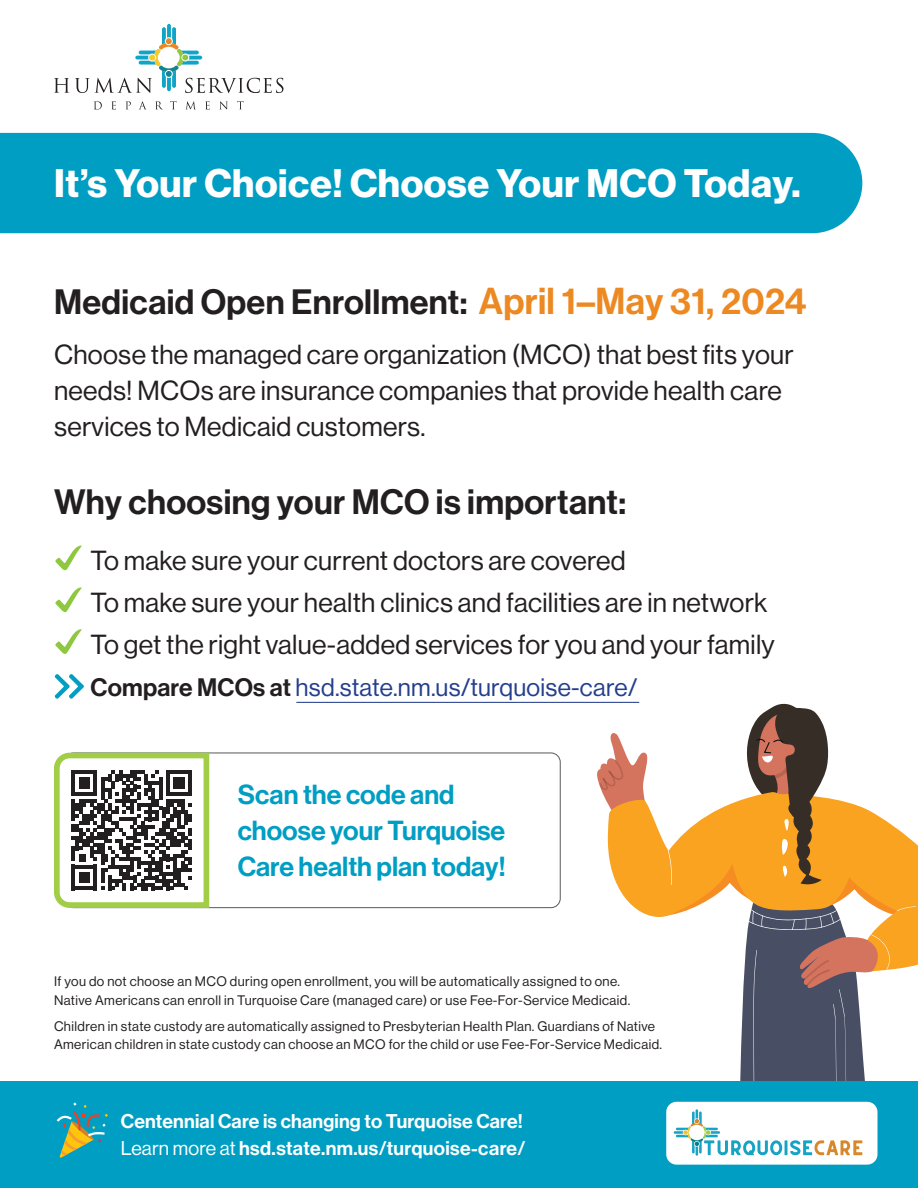
<style>
.page{position:relative;width:918px;height:1188px;background:#fff}
.page>*{position:absolute;margin:0;border:0;box-sizing:border-box;transform-origin:0 0}
.t1{font:39px "N Haas Grotesk DS Pro 75 Bd";letter-spacing:.015em;color:#fff}
.t2{font:34.5px "N Haas Grotesk DS Pro 65 Md";letter-spacing:.01em;color:#231f20}
.t3{font:27px/36px "N Haas Grotesk DS Pro 55 Rg";letter-spacing:.01em;color:#231f20}
.t4{font:27px/36px "N Haas Grotesk DS Pro 65 Md";color:#009ec3}
.t5{font:24.75px "N Haas Grotesk DS Pro 55 Rg";letter-spacing:.01em;color:#253f8e}
.t6{font:19.5px "N Haas Grotesk DS Pro 65 Md";letter-spacing:.01em;color:#fff}
.t7{font:13.5px/18.8px "N Haas Grotesk DS Pro 55 Rg";letter-spacing:.03em;color:#231f20}
.s1{font-size:36.75px;color:#ec8922}
.s2{font-family:"N Haas Grotesk DS Pro 65 Md";color:#231f20}
.s3{font-family:"N Haas Grotesk DS Pro 55 Rg"}
</style>
<div class="page">
<svg style="left:55px;top:629px;width:27px;height:25px"></svg>
<svg style="left:55px;top:587px;width:27px;height:26px"></svg>
<svg style="left:55px;top:545px;width:27px;height:26px"></svg>
<div style="left:64px;top:753px;width:497px;height:155px;border:1px solid #57585a;border-radius:9px"></div>
<svg style="left:54px;top:752px;width:158px;height:157px"></svg>
<div style="left:0;top:1081px;width:918px;height:107px;background:#009ec3"></div>
<svg style="left:57px;top:1102px;width:51px;height:56px"></svg>
<div style="left:666px;top:1102px;width:212px;height:63px;background:#fff;border-radius:10px"></div>
<svg style="left:597px;top:704px;width:319px;height:452px"></svg>
<svg style="left:54px;top:674px;width:30px;height:25px"></svg>
<hr style="left:296px;top:702px;width:343px;height:1px;background:#253f8e">
<svg style="left:54px;top:78px;width:15px;height:15px"></svg>
<svg style="left:75px;top:78px;width:14px;height:15px"></svg>
<svg style="left:94px;top:101px;width:8px;height:9px"></svg>
<svg style="left:111px;top:101px;width:5px;height:8px"></svg>
<svg style="left:126px;top:101px;width:5px;height:8px"></svg>
<svg style="left:139px;top:101px;width:7px;height:8px"></svg>
<svg style="left:155px;top:101px;width:7px;height:8px"></svg>
<svg style="left:170px;top:101px;width:7px;height:8px"></svg>
<svg style="left:186px;top:101px;width:9px;height:8px"></svg>
<svg style="left:205px;top:101px;width:5px;height:8px"></svg>
<svg style="left:220px;top:101px;width:8px;height:8px"></svg>
<svg style="left:237px;top:101px;width:7px;height:8px"></svg>
<svg style="left:95px;top:24px;width:189px;height:69px"></svg>
<div style="left:0;top:133px;width:862px;height:100px;background:#009ec3"></div>
<p class="t1" style="left:54px;top:161px;width:748px">It’s Your Choice! Choose Your MCO Today.</p>
<p class="t2" style="left:54px;top:281px;width:754px">Medicaid Open Enrollment: <span class="s1">April 1–May 31, 2024</span></p>
<p class="t3" style="left:54px;top:336px;width:741px">Choose the managed care organization (MCO) that best fits your needs! MCOs are insurance companies that provide health care services to Medicaid customers.</p>
<p class="t2" style="left:54px;top:482px;width:574px">Why choosing your MCO is important:</p>
<p class="t3" style="left:90px;top:543px;width:537px">To make sure your current doctors are covered</p>
<p class="t3" style="left:90px;top:585px;width:679px">To make sure your health clinics and facilities are in network</p>
<p class="t3" style="left:90px;top:627px;width:686px">To get the right value-added services for you and your family</p>
<p class="t5" style="left:90px;top:673px;width:549px"><span class="s2">Compare MCOs at</span> hsd.state.nm.us/turquoise-care/</p>
<p class="t4" style="left:238px;top:777px;width:269px">Scan the code and choose your Turquoise<br>Care health plan today!</p>
<p class="t7" style="left:54px;top:972px;width:578px">If you do not choose an MCO during open enrollment, you will be automatically assigned to one.<br>Native Americans can enroll in Turquoise Care (managed care) or use Fee-For-Service Medicaid.</p>
<p class="t7" style="left:54px;top:1017px;width:610px">Children in state custody are automatically assigned to Presbyterian Health Plan. Guardians of Native<br>American children in state custody can choose an MCO for the child or use Fee-For-Service Medicaid.</p>
<p class="t6" style="left:121px;top:1110px;width:404px">Centennial Care is changing to Turquoise Care!</p>
<p class="t6" style="left:121px;top:1137px;width:406px"><span class="s3">Learn more at</span> hsd.state.nm.us/turquoise-care/</p>
</div>
